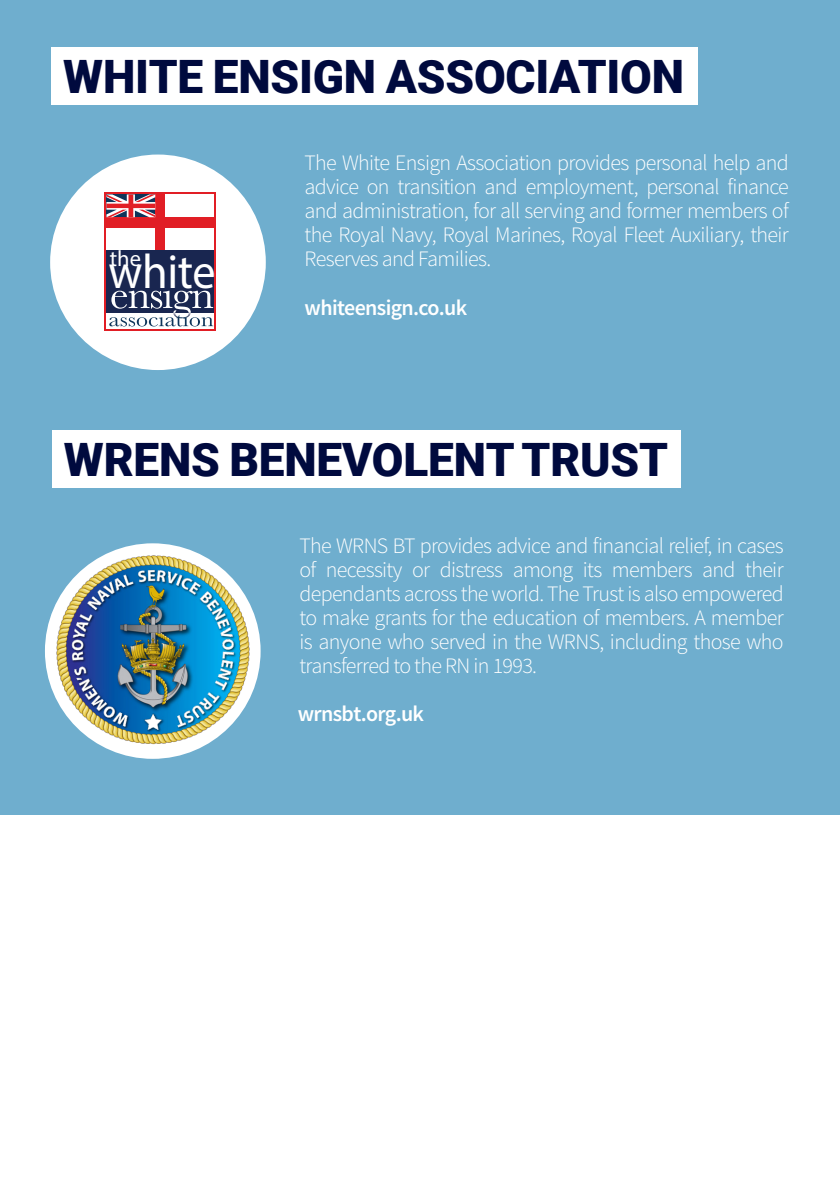
<style>
.page{position:relative;width:840px;height:1191px;background:#fff}
.page>*{position:absolute;margin:0;border:0;box-sizing:border-box;transform-origin:0 0}
.t1{font:48.6px "Baskerville";letter-spacing:-.01em;color:#fff;scale:.95 1}
.t2{font:900 46px "Roboto";letter-spacing:-.005em;color:#000a3e}
.t3{font:22.2px "Baskerville";color:#fff}
.t4{font:300 22px/24px "Source Sans Pro";letter-spacing:-.03em;color:#fff;text-align:justify}
.t5{font:600 22px "Source Sans Pro";letter-spacing:-.03em;color:#fff}
</style>
<div class="page">
<div style="left:0;top:0;width:839px;height:814px;background:#6faece"></div>
<div style="left:51px;top:47px;width:646px;height:58px;background:#fff"></div>
<div style="left:50px;top:154px;width:216px;height:216px;background:#fff;border-radius:50%"></div>
<div style="left:52px;top:430px;width:628px;height:58px;background:#fff"></div>
<div style="left:104px;top:192px;width:111px;height:139px;background:#e11e25"></div>
<svg style="left:106px;top:194px;width:49px;height:23px"></svg>
<div style="left:165px;top:194px;width:49px;height:23px;background:#fff"></div>
<div style="left:165px;top:228px;width:49px;height:22px;background:#fff"></div>
<div style="left:106px;top:228px;width:49px;height:22px;background:#fff"></div>
<div style="left:106px;top:313px;width:108px;height:16px;background:linear-gradient(to right,#fff,#fff)"></div>
<div style="left:106px;top:250px;width:108px;height:63px;background:#192650"></div>
<svg style="left:109px;top:291px;width:104px;height:35px"></svg>
<img style="left:45px;top:543px;width:216px;height:216px">
<p class="t2" style="left:63px;top:44px;width:622px">WHITE ENSIGN ASSOCIATION</p>
<p class="t3" style="left:110px;top:245px;width:33px">the</p>
<p class="t1" style="left:108px;top:242px;width:114px">white</p>
<p class="t4" style="left:304px;top:150px;width:485px">The White Ensign Association provides personal help and advice on transition and employment, personal finance and administration, for all serving and former members of the Royal Navy, Royal Marines, Royal Fleet Auxiliary, their Reserves and Families.</p>
<p class="t5" style="left:304px;top:294px;width:164px">whiteensign.co.uk</p>
<p class="t2" style="left:64px;top:428px;width:605px">WRENS BENEVOLENT TRUST</p>
<p class="t4" style="left:299px;top:533px;width:485px">The WRNS BT provides advice and financial relief, in cases of necessity or distress among its members and their dependants across the world. The Trust is also empowered to make grants for the education of members. A member is anyone who served in the WRNS, including those who transferred to the RN in 1993.</p>
<p class="t5" style="left:297px;top:699px;width:128px">wrnsbt.org.uk</p>
</div>
